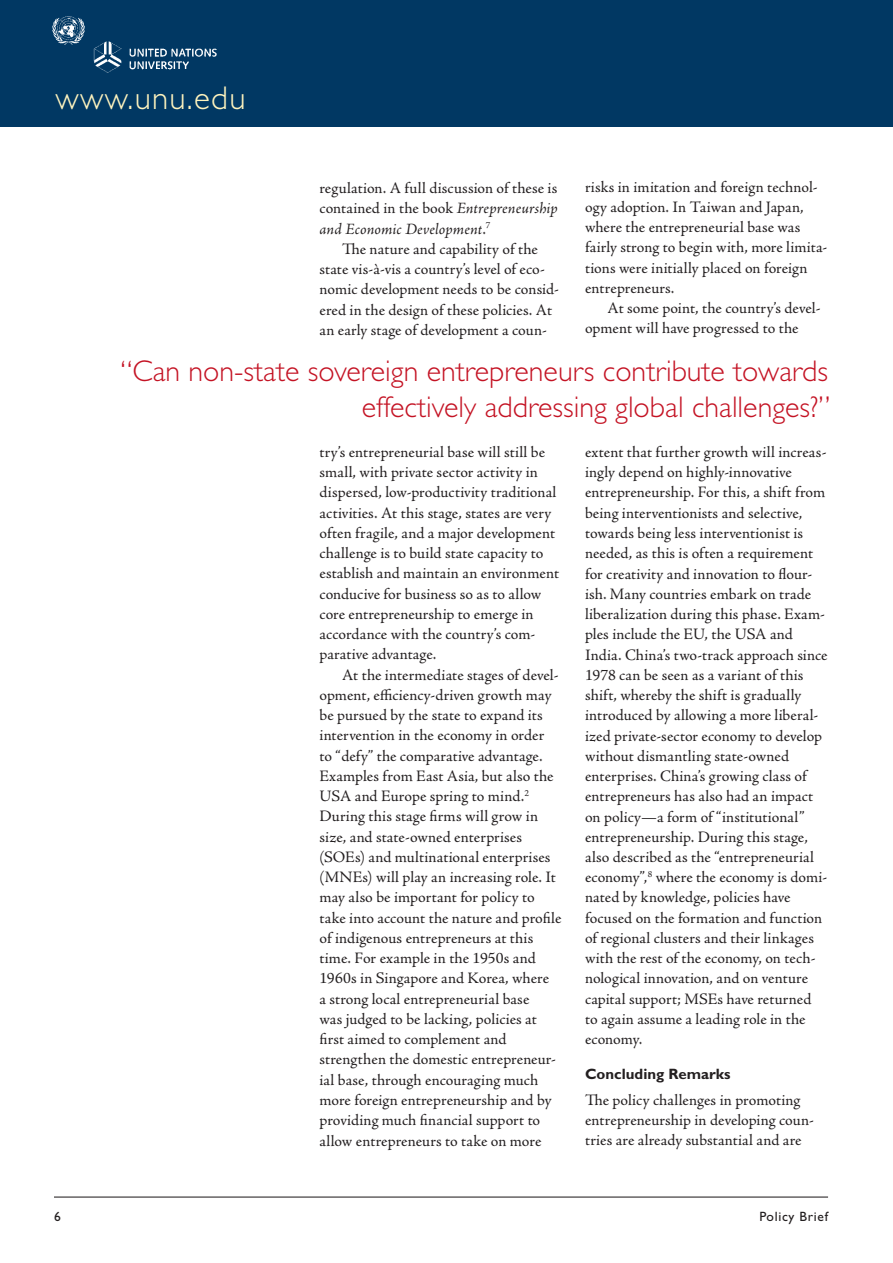
<style>
.page{position:relative;width:893px;height:1263px;background:#fff}
.page>*{position:absolute;margin:0;border:0;box-sizing:border-box;transform-origin:0 0}
.t1{font:300 33px "Gill Sans Std";letter-spacing:.04em;color:#fef3be}
.t2{font:300 30px/36px "Gill Sans Std";color:#c41324;text-align:right}
.t3{font:15.9px/20.2px "Adobe Jenson Pro";letter-spacing:.005em;color:#231f20}
.t4{font:700 15px "Gill Sans Std";color:#231f20}
.t5{font:13.5px "Gill Sans Std";letter-spacing:.05em;color:#231f20}
.s1{font-style:italic}
</style>
<div class="page">
<hr style="left:54px;top:1196px;width:774px;height:1px;background:#231f20">
<div style="left:0;top:0;width:893px;height:126px;background:#013863"></div>
<img style="left:53px;top:17px;width:164px;height:56px">
<h1 class="t1" style="left:55px;top:79px;width:192px">www.unu.edu</h1>
<p class="t3" style="left:319px;top:178px;width:240px;text-align:justify">regulation. A full discussion of these is contained in the book <span class="s1">Entrepreneurship and Economic Development</span>.<sup>7</sup></p>
<p class="t3" style="left:320px;top:239px;width:241px;text-indent:22px">The nature and capability of the state vis-à-vis a country’s level of eco&shy;nomic development needs to be consid&shy;ered in the design of these policies. At an early stage of development a coun-</p>
<p class="t3" style="left:585px;top:177px;width:244px">risks in imitation and foreign technol&shy;ogy adoption. In Taiwan and Japan, where the entrepreneurial base was fairly strong to begin with, more limita&shy;tions were initially placed on foreign entrepreneurs.</p>
<p class="t3" style="left:585px;top:298px;width:237px;text-indent:22px">At some point, the country’s devel&shy;opment will have progressed to the</p>
<h2 class="t2" style="left:121px;top:353px;width:711px">“Can non-state sovereign entrepreneurs contribute towards effectively addressing global challenges?”</h2>
<p class="t3" style="left:320px;top:442px;width:241px">try’s entrepreneurial base will still be small, with private sector activity in dispersed, low-productivity traditional activities. At this stage, states are very often fragile, and a major development challenge is to build state capacity to establish and maintain an environment conducive for business so as to allow core entrepreneurship to emerge in accordance with the country’s com&shy;parative advantage.</p>
<p class="t3" style="left:319px;top:665px;width:243px;text-indent:23px">At the intermediate stages of devel&shy;opment, efficiency-driven growth may be pursued by the state to expand its intervention in the economy in order<br>to “defy” the comparative advantage.<br>Examples from East Asia, but also the USA and Europe spring to mind.<sup>2<br></sup>During this stage firms will grow in size, and state-owned enterprises (SOEs) and multinational enterprises (MNEs) will play an increasing role. It may also be important for policy to take into account the nature and profile of indigenous entrepreneurs at this time. For example in the 1950s and 1960s in Singapore and Korea, where<br>a strong local entrepreneurial base<br>was judged to be lacking, policies at first aimed to complement and strengthen the domestic entrepreneur&shy;ial base, through encouraging much more foreign entrepreneurship and by providing much financial support to allow entrepreneurs to take on more</p>
<p class="t3" style="left:585px;top:442px;width:244px">extent that further growth will increas&shy;ingly depend on highly-innovative entrepreneurship. For this, a shift from being interventionists and selective, towards being less interventionist is needed, as this is often a requirement for creativity and innovation to flour&shy;ish. Many countries embark on trade liberalization during this phase. Exam&shy;ples include the EU, the USA and India. China’s two-track approach since 1978 can be seen as a variant of this shift, whereby the shift is gradually introduced by allowing a more liberal&shy;ized private-sector economy to develop without dismantling state-owned enterprises. China’s growing class of entrepreneurs has also had an impact on policy—a form of “institutional” entrepreneurship. During this stage, also described as the “entrepreneurial economy”,<sup>8</sup> where the economy is domi&shy;nated by knowledge, policies have focused on the formation and function of regional clusters and their linkages with the rest of the economy, on tech&shy;nological innovation, and on venture capital support; MSEs have returned to again assume a leading role in the economy.</p>
<p class="t4" style="left:585px;top:1065px;width:147px">Concluding Remarks</p>
<p class="t3" style="left:585px;top:1090px;width:231px">The policy challenges in promoting entrepreneurship in developing coun&shy;tries are already substantial and are</p>
<p class="t5" style="left:54px;top:1209px;width:8px">6</p>
<p class="t5" style="left:759px;top:1209px;width:70px">Policy Brief</p>
</div>
